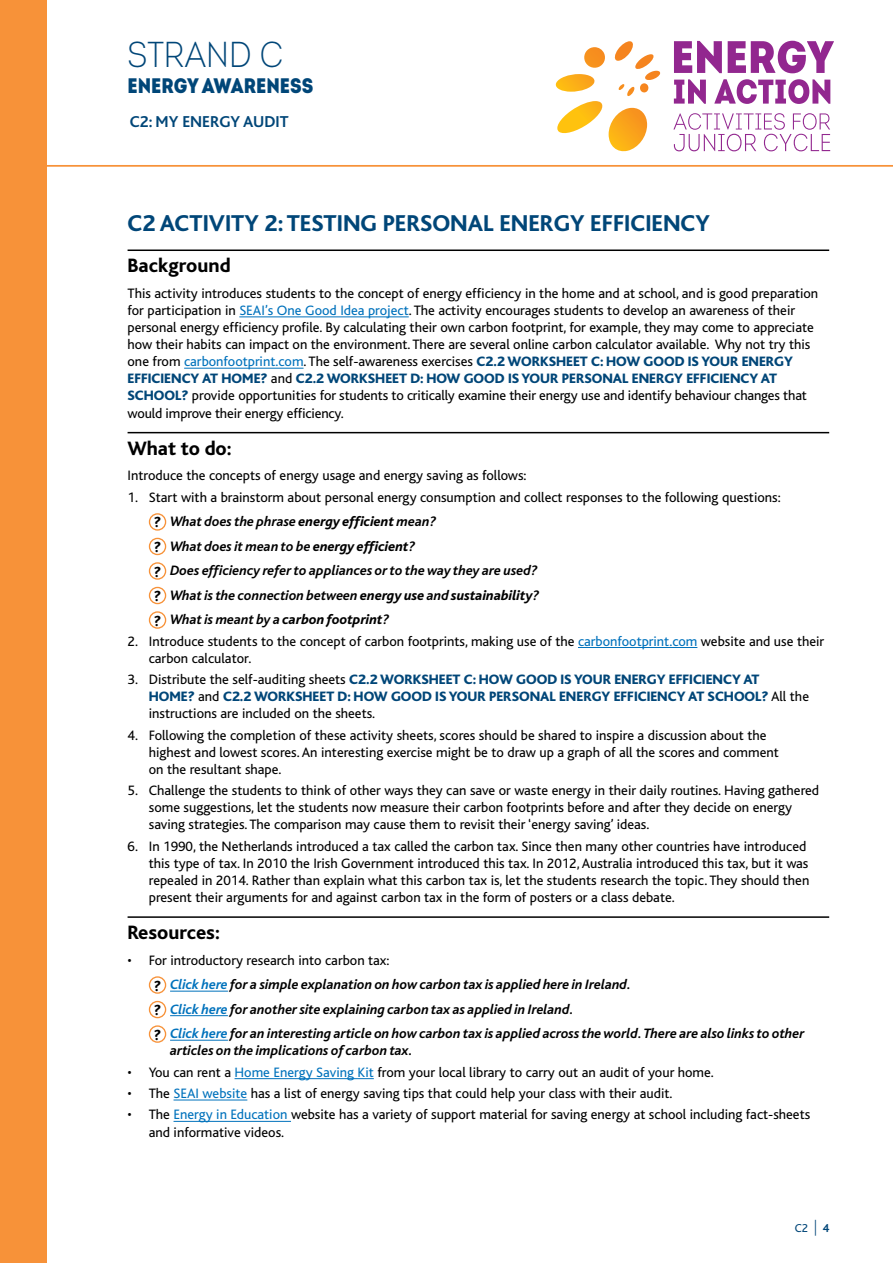
<style>
.page{position:relative;width:893px;height:1263px;background:#fff}
.page>*{position:absolute;margin:0;border:0;box-sizing:border-box;transform-origin:0 0}
.t1{font:36px "Intro Cond Light Free";color:#004678}
.t2{font:800 24px "Bliss";color:#004678}
.t3{font:21px "Intro Cond Black Free";color:#004678}
.t4{font:800 20.25px "Bliss";color:#000}
.t5{font:700 16.5px "Bliss";color:#004678}
.t6{font:14.25px/17.1px "Bliss";color:#000}
.t7{font:italic 700 14.25px/24.6px "Bliss";color:#000}
.t8{font:800 14.25px/17.1px "Bliss";color:#004678}
.t9{font:12px "Bliss";color:#004678}
.s1{color:#0072bc}
.s2{font-weight:800;color:#004678}
.s3{font-weight:400;font-style:normal}
.s4{font-weight:800;font-style:normal;font-size:15.15px}
.s5{font-weight:800}
.s6{font-weight:400;color:#000}
.s7{font-weight:300;font-size:15.6px}
.s8{font-weight:700}
</style>
<div class="page">
<hr style="left:0;top:165px;width:893px;height:2px;background:#f79239">
<div style="left:0;top:0;width:47px;height:1263px;background:#f79239"></div>
<svg style="left:673px;top:113px;width:157px;height:38px"></svg>
<svg style="left:674px;top:41px;width:48px;height:32px"></svg>
<svg style="left:728px;top:41px;width:106px;height:32px"></svg>
<svg style="left:674px;top:79px;width:32px;height:25px"></svg>
<svg style="left:714px;top:79px;width:116px;height:25px"></svg>
<svg style="left:555px;top:41px;width:105px;height:111px"></svg>
<hr style="left:128px;top:249px;width:701px;height:2px;background:#000">
<hr style="left:239px;top:317px;width:170px;height:1px;background:#0072bc">
<hr style="left:184px;top:368px;width:120px;height:1px;background:#0072bc">
<hr style="left:128px;top:432px;width:701px;height:1px;background:#000">
<hr style="left:578px;top:647px;width:119px;height:1px;background:#0072bc">
<hr style="left:128px;top:916px;width:701px;height:2px;background:#000">
<hr style="left:170px;top:991px;width:58px;height:1px;background:#0072bc">
<hr style="left:170px;top:1015px;width:58px;height:1px;background:#0072bc">
<hr style="left:170px;top:1040px;width:58px;height:1px;background:#0072bc">
<hr style="left:235px;top:1078px;width:139px;height:1px;background:#0072bc">
<hr style="left:174px;top:1100px;width:73px;height:1px;background:#0072bc">
<hr style="left:174px;top:1121px;width:117px;height:1px;background:#0072bc">
<div style="left:149px;top:513px;width:17px;height:18px;border:1px solid #f79239;border-radius:50%"></div>
<div style="left:149px;top:538px;width:17px;height:17px;border:1px solid #f79239;border-radius:50%"></div>
<div style="left:149px;top:562px;width:17px;height:18px;border:1px solid #f79239;border-radius:50%"></div>
<div style="left:149px;top:587px;width:17px;height:17px;border:1px solid #f79239;border-radius:50%"></div>
<div style="left:149px;top:611px;width:17px;height:18px;border:1px solid #f79239;border-radius:50%"></div>
<div style="left:149px;top:976px;width:17px;height:18px;border:1px solid #f79239;border-radius:50%"></div>
<div style="left:149px;top:1001px;width:17px;height:17px;border:1px solid #f79239;border-radius:50%"></div>
<div style="left:149px;top:1025px;width:17px;height:18px;border:1px solid #f79239;border-radius:50%"></div>
<h1 class="t1" style="left:128px;top:33px;width:157px">STRAND C</h1>
<h3 class="t3" style="left:128px;top:71px;width:187px">ENERGY AWARENESS</h3>
<p class="t5" style="left:130px;top:113px;width:160px">C2: MY ENERGY AUDIT</p>
<h2 class="t2" style="left:128px;top:211px;width:584px">C2 ACTIVITY 2: TESTING PERSONAL ENERGY EFFICIENCY</h2>
<h3 class="t4" style="left:128px;top:255px;width:105px">Background</h3>
<p class="t6" style="left:128px;top:285px;width:692px">This activity introduces students to the concept of energy efficiency in the home and at school, and is good preparation for participation in <span class="s1">SEAI’s One Good Idea project</span>. The activity encourages students to develop an awareness of their personal energy efficiency profile. By calculating their own carbon footprint, for example, they may come to appreciate how their habits can impact on the environment. There are several online carbon calculator available. Why not try this one from <span class="s1">carbonfootprint.com</span>. The self-awareness exercises <span class="s2">C2.2 WORKSHEET C: HOW GOOD IS YOUR ENERGY EFFICIENCY AT HOME?</span> and <span class="s2">C2.2 WORKSHEET D: HOW GOOD IS YOUR PERSONAL ENERGY EFFICIENCY AT SCHOOL?</span> provide opportunities for students to critically examine their energy use and identify behaviour changes that would improve their energy efficiency.</p>
<h3 class="t4" style="left:128px;top:437px;width:106px">What to do:</h3>
<p class="t6" style="left:128px;top:467px;width:401px">Introduce the concepts of energy usage and energy saving as follows:</p>
<p class="t7" style="left:154px;top:485px;width:628px;text-indent:-26px"><span class="s3">1. Start with a brainstorm about personal energy consumption and collect responses to the following questions: </span><span class="s4">?</span> What does the phrase <span class="s5">energy efficient</span> mean?<br><span class="s4">?</span> What does it mean to be <span class="s5">energy efficient</span>?<br><span class="s4">?</span> Does efficiency refer to appliances or to the way they are used?<br><span class="s4">?</span> What is the connection between <span class="s5">energy use</span> and <span class="s5">sustainability</span>?<br><span class="s4">?</span> What is meant by a <span class="s5">carbon footprint</span>?</p>
<p class="t6" style="left:149px;top:633px;width:677px;text-indent:-21px">2. Introduce students to the concept of carbon footprints, making use of the <span class="s1">carbonfootprint.com</span> website and use their carbon calculator.</p>
<p class="t8" style="left:149px;top:671px;width:662px;text-indent:-21px"><span class="s6">3. Distribute the self-auditing sheets</span> C2.2 WORKSHEET C: HOW GOOD IS YOUR ENERGY EFFICIENCY AT<br>HOME? <span class="s6">and</span> C2.2 WORKSHEET D: HOW GOOD IS YOUR PERSONAL ENERGY EFFICIENCY AT SCHOOL? <span class="s6">All the instructions are included on the sheets.</span></p>
<p class="t6" style="left:149px;top:727px;width:632px;text-indent:-21px">4. Following the completion of these activity sheets, scores should be shared to inspire a discussion about the highest and lowest scores. An interesting exercise might be to draw up a graph of all the scores and comment on the resultant shape.</p>
<p class="t6" style="left:149px;top:782px;width:672px;text-indent:-21px">5. Challenge the students to think of other ways they can save or waste energy in their daily routines. Having gathered some suggestions, let the students now measure their carbon footprints before and after they decide on energy saving strategies. The comparison may cause them to revisit their ‘energy saving’ ideas.</p>
<p class="t6" style="left:149px;top:838px;width:662px;text-indent:-21px">6. In 1990, the Netherlands introduced a tax called the carbon tax. Since then many other countries have introduced this type of tax. In 2010 the Irish Government introduced this tax. In 2012, Australia introduced this tax, but it was repealed in 2014. Rather than explain what this carbon tax is, let the students research the topic. They should then present their arguments for and against carbon tax in the form of posters or a class debate.</p>
<h3 class="t4" style="left:128px;top:922px;width:94px">Resources:</h3>
<p class="t7" style="left:154px;top:948px;width:652px;text-indent:-26px"><span class="s3">• For introductory research into carbon tax:<br></span><span class="s4">?</span> <span class="s1">Click here</span> for a simple explanation on how carbon tax is applied here in Ireland.<br><span class="s4">?</span> <span class="s1">Click here</span> for another site explaining carbon tax as applied in Ireland.<br><span class="s4">?</span> <span class="s1">Click here</span> for an interesting article on how carbon tax is applied across the world.There are also links to other</p>
<p class="t7" style="left:170px;top:1039px;width:244px">articles on the implications of carbon tax.</p>
<p class="t6" style="left:128px;top:1064px;width:588px">• You can rent a <span class="s1">Home Energy Saving Kit</span> from your local library to carry out an audit of your home.</p>
<p class="t6" style="left:128px;top:1085px;width:547px">• The <span class="s1">SEAI website</span> has a list of energy saving tips that could help your class with their audit.</p>
<p class="t6" style="left:149px;top:1106px;width:663px;text-indent:-21px">• The <span class="s1">Energy in Education</span> website has a variety of support material for saving energy at school including fact-sheets and informative videos.</p>
<p class="t9" style="left:795px;top:1221px;width:36px">C2 <span class="s7">|</span> <span class="s8">4</span></p>
</div>
